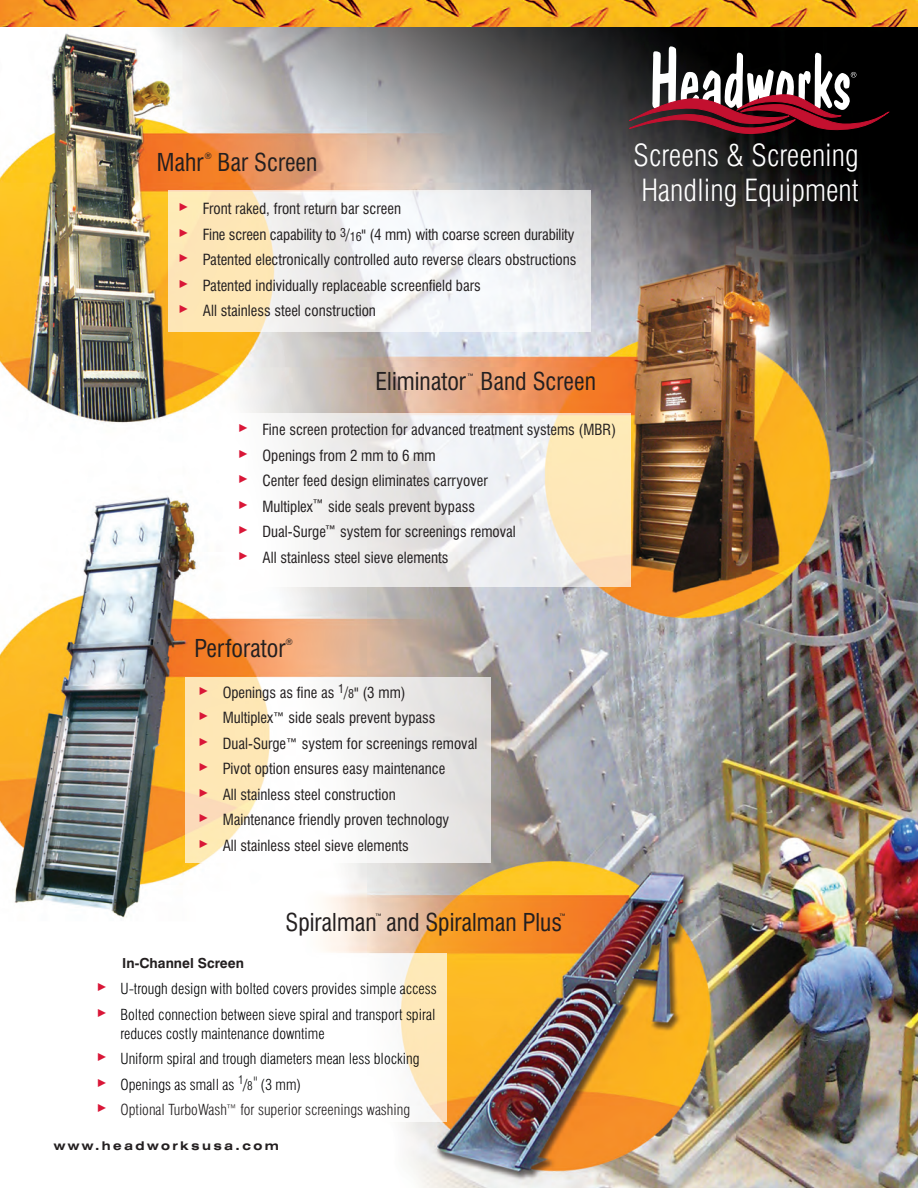
<style>
.page{position:relative;width:918px;height:1188px;background:#fff}
.page>*{position:absolute;margin:0;border:0;box-sizing:border-box;transform-origin:0 0}
.t1{font:300 condensed 30px/34.5px "Swiss 721 BT";color:#fff}
.t2{font:condensed 24px "Swiss 721 BT";color:#231f20}
.t3{font:condensed 15px/25.5px "Swiss 721 BT";color:#231f20}
.t4{font:300 condensed 15px/25.3px "Swiss 721 BT";color:#010203}
.t5{font:700 13.8px "Swiss 721 BT";color:#231f20}
.t6{font:700 expanded 12px "Swiss 721 BT";letter-spacing:.2em;color:#231f20}
.t7{font:condensed 9px "Swiss 721 BT";color:#231f20}
.s1{font-size:12px}
.s2{color:#231f20}
</style>
<div class="page">
<img style="left:0;top:26px;width:918px;height:1162px">
<svg style="left:169px;top:190px;width:422px;height:142px"></svg>
<svg style="left:225px;top:413px;width:406px;height:174px"></svg>
<svg style="left:186px;top:677px;width:305px;height:186px"></svg>
<div style="left:102px;top:953px;width:345px;height:168px;background:#fff"></div>
<img style="left:0;top:0;width:918px;height:26px">
<svg style="left:628px;top:46px;width:261px;height:89px"></svg>
<svg style="left:200px;top:687px;width:8px;height:8px"></svg>
<svg style="left:200px;top:712px;width:8px;height:8px"></svg>
<svg style="left:200px;top:738px;width:8px;height:8px"></svg>
<svg style="left:200px;top:763px;width:8px;height:8px"></svg>
<svg style="left:200px;top:789px;width:8px;height:8px"></svg>
<svg style="left:200px;top:814px;width:8px;height:8px"></svg>
<svg style="left:200px;top:840px;width:8px;height:8px"></svg>
<svg style="left:239px;top:424px;width:8px;height:8px"></svg>
<svg style="left:239px;top:450px;width:8px;height:8px"></svg>
<svg style="left:239px;top:475px;width:8px;height:8px"></svg>
<svg style="left:239px;top:501px;width:8px;height:8px"></svg>
<svg style="left:239px;top:526px;width:8px;height:8px"></svg>
<svg style="left:239px;top:552px;width:8px;height:8px"></svg>
<svg style="left:180px;top:203px;width:8px;height:8px"></svg>
<svg style="left:180px;top:229px;width:8px;height:8px"></svg>
<svg style="left:180px;top:254px;width:8px;height:8px"></svg>
<svg style="left:180px;top:280px;width:8px;height:8px"></svg>
<svg style="left:180px;top:305px;width:8px;height:8px"></svg>
<svg style="left:98px;top:983px;width:4px;height:8px"></svg>
<svg style="left:98px;top:1009px;width:4px;height:8px"></svg>
<svg style="left:98px;top:1053px;width:4px;height:8px"></svg>
<svg style="left:98px;top:1079px;width:4px;height:8px"></svg>
<svg style="left:98px;top:1104px;width:4px;height:8px"></svg>
<h2 class="t2" style="left:157px;top:147px;width:48px">Mahr</h2>
<p class="t7" style="left:204px;top:150px;width:9px">®</p>
<h2 class="t2" style="left:218px;top:147px;width:101px">Bar Screen</h2>
<p class="t3" style="left:203px;top:196px;width:375px">Front raked, front return bar screen<br>Fine screen capability to <sup>3</sup>/<sub>16</sub>" (4 mm) with coarse screen durability Patented electronically controlled auto reverse clears obstructions Patented individually replaceable screenfield bars<br>All stainless steel construction</p>
<h1 class="t1" style="left:634px;top:138px;width:227px">Screens &amp; Screening<br>Handling Equipment</h1>
<h2 class="t2" style="left:376px;top:367px;width:92px">Eliminator</h2>
<p class="t7" style="left:467px;top:371px;width:9px">™</p>
<h2 class="t2" style="left:480px;top:367px;width:117px">Band Screen</h2>
<p class="t3" style="left:262px;top:417px;width:355px">Fine screen protection for advanced treatment systems (MBR)<br>Openings from 2 mm to 6 mm<br>Center feed design eliminates carryover<br>Multiplex™ side seals prevent bypass<br>Dual-Surge™ system for screenings removal<br>All stainless steel sieve elements</p>
<h2 class="t2" style="left:195px;top:634px;width:92px">Perforator</h2>
<p class="t7" style="left:285px;top:637px;width:9px">®</p>
<p class="t3" style="left:223px;top:679px;width:256px">Openings as fine as <sup>1</sup>/<span class="s1">8</span>" (3 mm)<br>Multiplex™ side seals prevent bypass Dual-Surge™ system for screenings removal Pivot option ensures easy maintenance<br>All stainless steel construction<br>Maintenance friendly proven technology<br>All stainless steel sieve elements</p>
<h2 class="t2" style="left:286px;top:908px;width:278px">Spiralman and Spiralman Plus</h2>
<p class="t7" style="left:375px;top:912px;width:9px">™</p>
<p class="t7" style="left:559px;top:912px;width:9px">™</p>
<p class="t5" style="left:122px;top:955px;width:123px">In-Channel Screen</p>
<p class="t4" style="left:120px;top:976px;width:318px">U-trough design with bolted covers provides simple access<br>Bolted connection between sieve spiral and transport spiral</p>
<p class="t4" style="left:120px;top:1021px;width:301px">reduces costly maintenance downtime<br>Uniform spiral and trough diameters mean less blocking Openings as small as <sup>1</sup>/<span class="s1">8</span>" (3 mm)<br><span class="s2">Optional TurboWash™ for superior screenings washing</span></p>
<p class="t6" style="left:54px;top:1139px;width:227px">www.headworksusa.com</p>
</div>
